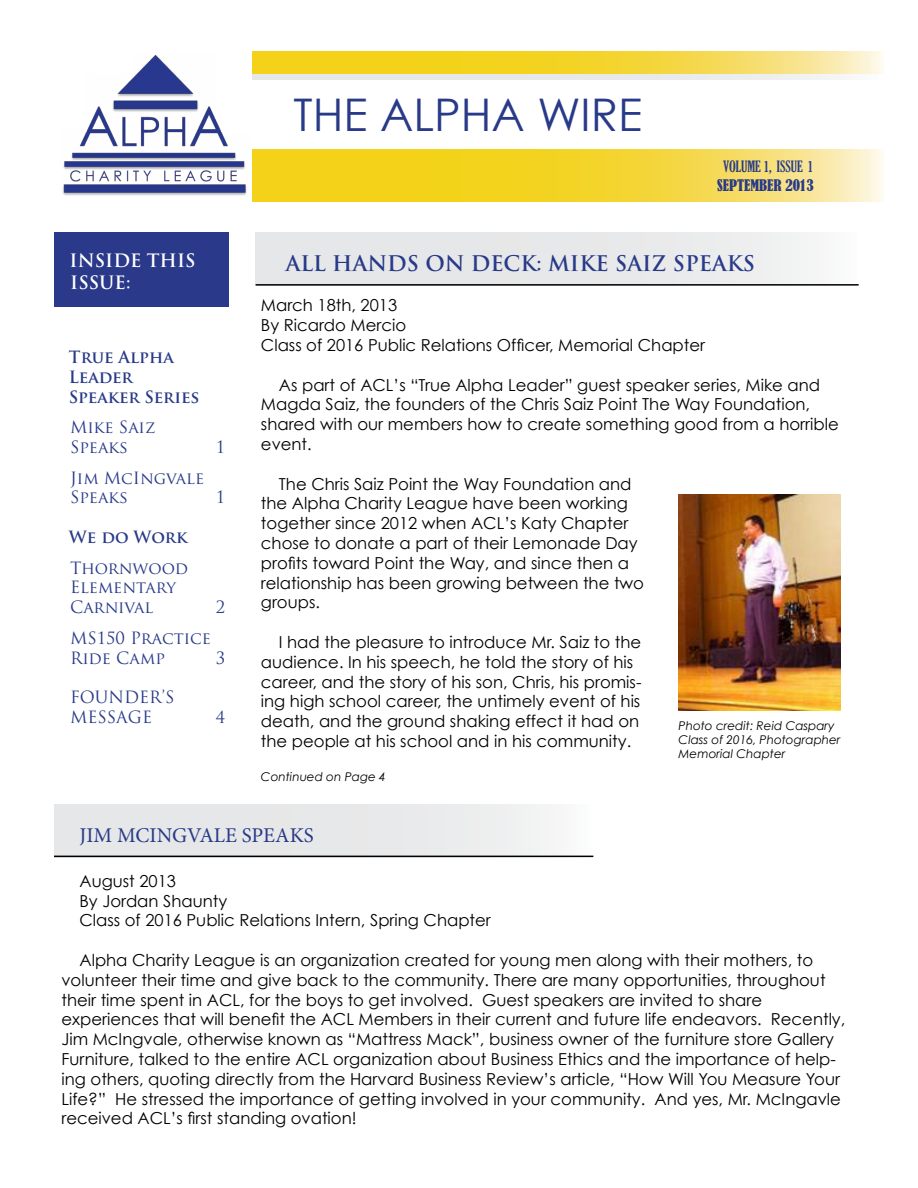
<style>
.page{position:relative;width:918px;height:1188px;background:#fff}
.page>*{position:absolute;margin:0;border:0;box-sizing:border-box;transform-origin:0 0}
.t1{font:45px "Century Gothic";color:#283a88}
.t2{font:700 21px "Trajan Pro";color:#283a88}
.t3{font:21px "Minion Pro";color:#283a88}
.t4{font:700 18px/21.6px "Trajan Pro";color:#fff}
.t5{font:16.5px/19.8px "Century Gothic";color:#000}
.t6{font:16.5px/19.8px "Trajan Pro";color:#283a88}
.t7{font:700 16.5px/19.8px "Trajan Pro";color:#283a88}
.t8{font:extra-condensed 15px "Gloucester";color:#283a88}
.t9{font:condensed 15px "Bernard";color:#283a88}
.t10{font:italic 12px/14.4px "Century Gothic";color:#000}
</style>
<div class="page">
<div style="left:54px;top:232px;width:175px;height:75px;background:#2a3989"></div>
<div style="left:256px;top:232px;width:603px;height:54px;background:linear-gradient(to right,#e2e3e4,#f2f2f2)"></div>
<img style="left:63px;top:55px;width:184px;height:141px">
<img style="left:679px;top:494px;width:162px;height:216px">
<hr style="left:256px;top:284px;width:603px;height:2px;background:#000">
<div style="left:54px;top:804px;width:538px;height:53px;background:linear-gradient(to right,#e2e3e4,#f2f2f2)"></div>
<hr style="left:54px;top:856px;width:539px;height:1px;background:#000">
<svg style="left:252px;top:52px;width:631px;height:149px;background:#f4d843"></svg>
<div style="left:250px;top:74px;width:634px;height:75px;background:#fff"></div>
<svg style="left:252px;top:74px;width:629px;height:5px"></svg>
<h1 class="t1" style="left:294px;top:87px;width:350px">THE ALPHA WIRE</h1>
<p class="t8" style="left:723px;top:158px;width:92px">VOLUME 1, ISSUE 1</p>
<p class="t9" style="left:717px;top:176px;width:98px">SEPTEMBER 2013</p>
<p class="t4" style="left:70px;top:250px;width:128px">INSIDE THIS<br>ISSUE:</p>
<p class="t2" style="left:286px;top:250px;width:471px">ALL HANDS ON DECK: MIKE SAIZ SPEAKS</p>
<p class="t7" style="left:69px;top:347px;width:132px">True Alpha<br>Leader<br>Speaker Series</p>
<p class="t6" style="left:70px;top:417px;width:87px">Mike Saiz<br>Speaks</p>
<p class="t6" style="left:70px;top:468px;width:136px">Jim McIngvale<br>Speaks</p>
<p class="t7" style="left:69px;top:527px;width:120px">We do Work</p>
<p class="t6" style="left:70px;top:558px;width:120px">Thornwood<br>Elementary<br>Carnival</p>
<p class="t6" style="left:216px;top:437px;width:11px">1</p>
<p class="t6" style="left:216px;top:487px;width:11px">1</p>
<p class="t6" style="left:216px;top:597px;width:11px">2</p>
<p class="t6" style="left:70px;top:628px;width:142px">MS150 Practice<br>Ride Camp</p>
<p class="t6" style="left:216px;top:648px;width:11px">3</p>
<p class="t6" style="left:70px;top:687px;width:106px">FOUNDER’S<br>MESSAGE</p>
<p class="t6" style="left:216px;top:707px;width:11px">4</p>
<p class="t5" style="left:261px;top:295px;width:446px">March 18th, 2013<br>By Ricardo Mercio<br>Class of 2016 Public Relations Officer, Memorial Chapter</p>
<p class="t5" style="left:261px;top:375px;width:579px;text-indent:18px">As part of ACL’s “True Alpha Leader” guest speaker series, Mike and Magda Saiz, the founders of the Chris Saiz Point The Way Foundation, shared with our members how to create something good from a horrible event.</p>
<p class="t5" style="left:261px;top:474px;width:385px;text-indent:18px">The Chris Saiz Point the Way Foundation and the Alpha Charity League have been working together since 2012 when ACL’s Katy Chapter chose to donate a part of their Lemonade Day profits toward Point the Way, and since then a relationship has been growing between the two groups.</p>
<p class="t5" style="left:261px;top:632px;width:382px;text-indent:18px">I had the pleasure to introduce Mr. Saiz to the audience. In his speech, he told the story of his career, and the story of his son, Chris, his promis&shy;ing high school career, the untimely event of his death, and the ground shaking effect it had on the people at his school and in his community.</p>
<p class="t10" style="left:261px;top:770px;width:127px">Continued on Page 4</p>
<p class="t10" style="left:679px;top:718px;width:163px">Photo credit: Reid Caspary<br>Class of 2016, Photographer<br>Memorial Chapter</p>
<p class="t3" style="left:80px;top:822px;width:236px">JIM MCINGVALE SPEAKS</p>
<p class="t5" style="left:80px;top:871px;width:413px">August 2013<br>By Jordan Shaunty<br>Class of 2016 Public Relations Intern, Spring Chapter</p>
<p class="t5" style="left:61px;top:950px;width:785px;text-indent:18px">Alpha Charity League is an organization created for young men along with their mothers, to volunteer their time and give back to the community. There are many opportunities, throughout their time spent in ACL, for the boys to get involved. Guest speakers are invited to share experiences that will benefit the ACL Members in their current and future life endeavors. Recently, Jim McIngvale, otherwise known as “Mattress Mack”, business owner of the furniture store Gallery Furniture, talked to the entire ACL organization about Business Ethics and the importance of help&shy;ing others, quoting directly from the Harvard Business Review’s article, “How Will You Measure Your Life?” He stressed the importance of getting involved in your community. And yes, Mr. McIngavle received ACL’s first standing ovation!</p>
</div>
